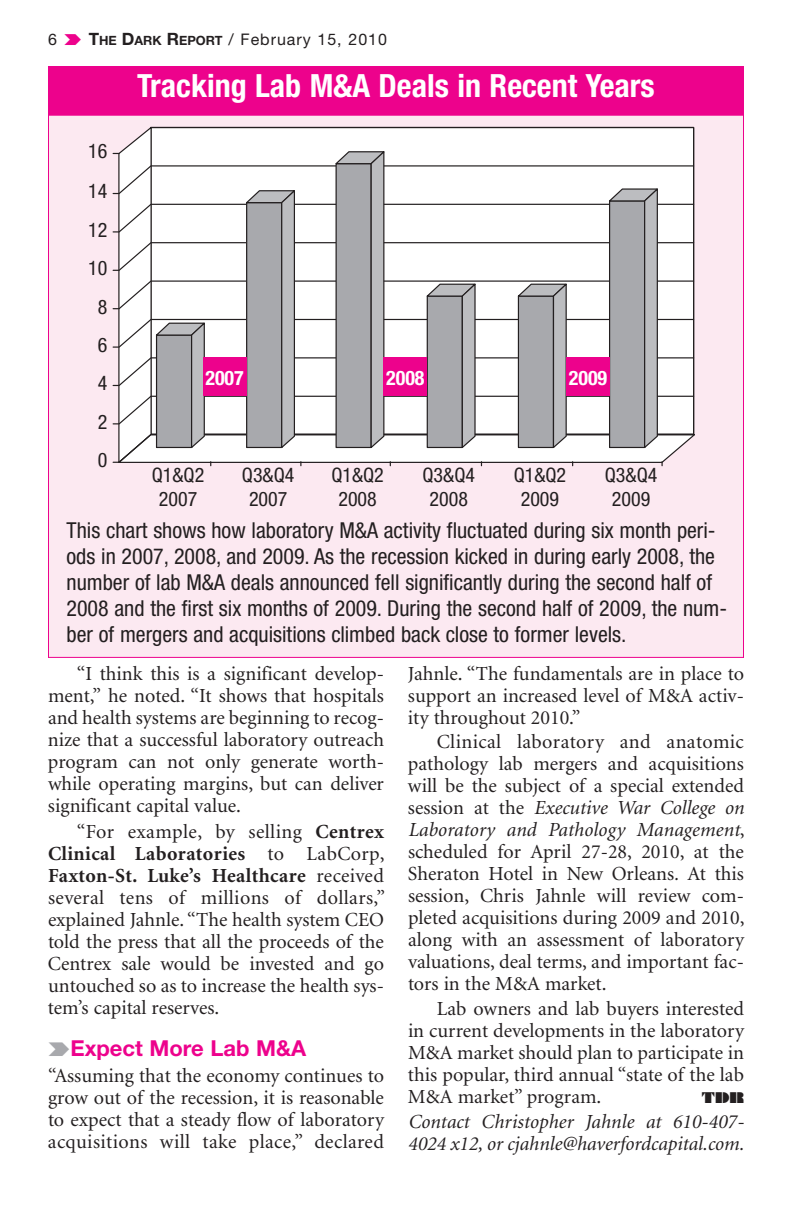
<style>
.page{position:relative;width:792px;height:1224px;background:#fff}
.page>*{position:absolute;margin:0;border:0;box-sizing:border-box;transform-origin:0 0}
.t1{font:700 condensed 32px "Helvetica Neue";color:#fff}
.t2{font:condensed 22px/26px "Helvetica Neue";color:#231f20}
.t3{font:700 22px "Helvetica Neue";color:#ed028c}
.t4{font:20px/22px "Minion";color:#231f20;text-align:justify}
.t5{font:italic 20px/22px "Minion";color:#231f20}
.t6{font:condensed 20px/38.6px "Helvetica Neue";color:#231f20;text-align:center}
.t7{font:700 condensed 20px "Helvetica Neue";color:#fff}
.t8{font:16px "Helvetica Neue";letter-spacing:.06em;color:#231f20}
.t9{font:14px "Braggadocio";color:#231f20}
.s1{font-weight:700;font-size:17px}
.s2{font-weight:700;font-size:12.8px}
.s3{font-weight:700}
.s4{font-style:italic}
</style>
<div class="page">
<div style="left:49px;top:67px;width:694px;height:590px;background:#fce9f1"></div>
<div style="left:49px;top:67px;width:694px;height:48px;background:#ed028c"></div>
<div style="left:48px;top:66px;width:696px;height:50px;border:1px solid #ed028c"></div>
<svg style="left:112px;top:127px;width:583px;height:339px;background:#d9d9da"></svg>
<div style="left:203px;top:358px;width:43px;height:38px;background:#ed028c"></div>
<div style="left:384px;top:358px;width:43px;height:38px;background:#ed028c"></div>
<div style="left:566px;top:358px;width:44px;height:38px;background:#ed028c"></div>
<p class="t8" style="left:48px;top:33px;width:10px">6</p>
<p class="t8" style="left:89px;top:33px;width:300px"><span class="s1">T</span><span class="s2">HE</span> <span class="s1">D</span><span class="s2">ARK</span> <span class="s1">R</span><span class="s2">EPORT</span> / February 15, 2010</p>
<p class="t6" style="left:88px;top:134px;width:21px">16<br>14<br>12<br>10<br>8<br>6<br>4<br>2<br>0</p>
<h1 class="t1" style="left:137px;top:74px;width:519px">Tracking Lab M&amp;A Deals in Recent Years</h1>
<p class="t7" style="left:205px;top:371px;width:40px">2007</p>
<p class="t7" style="left:386px;top:371px;width:40px">2008</p>
<p class="t7" style="left:569px;top:371px;width:40px">2009</p>
<p class="t6" style="left:152px;top:465px;width:54px;line-height:24px">Q1&amp;Q2<br>2007</p>
<p class="t6" style="left:423px;top:465px;width:54px;line-height:24px">Q3&amp;Q4<br>2008</p>
<p class="t6" style="left:514px;top:465px;width:54px;line-height:24px">Q1&amp;Q2<br>2009</p>
<p class="t6" style="left:605px;top:465px;width:54px;line-height:24px">Q3&amp;Q4<br>2009</p>
<p class="t6" style="left:242px;top:465px;width:54px;line-height:24px">Q3&amp;Q4<br>2007</p>
<p class="t6" style="left:331px;top:465px;width:54px;line-height:24px">Q1&amp;Q2<br>2008</p>
<p class="t2" style="left:67px;top:519px;width:662px">This chart shows how laboratory M&amp;A activity fluctuated during six month peri&shy;ods in 2007, 2008, and 2009. As the recession kicked in during early 2008, the number of lab M&amp;A deals announced fell significantly during the second half of 2008 and the first six months of 2009. During the second half of 2009, the num&shy;ber of mergers and acquisitions climbed back close to former levels.</p>
<p class="t4" style="left:48px;top:664px;width:338px;text-indent:29px">“I think this is a significant develop&shy;ment,” he noted. “It shows that hospitals and health systems are beginning to recog&shy;nize that a successful laboratory outreach program can not only generate worth&shy;while operating margins, but can deliver significant capital value.</p>
<p class="t4" style="left:48px;top:822px;width:339px;text-indent:29px">“For example, by selling <span class="s3">Centrex Clinical Laboratories</span> to LabCorp, <span class="s3">Faxton-St. Luke’s Healthcare</span> received several tens of millions of dollars,” explained Jahnle. “The health system CEO told the press that all the proceeds of the Centrex sale would be invested and go untouched so as to increase the health sys&shy;tem’s capital reserves.</p>
<p class="t3" style="left:70px;top:1041px;width:237px">Expect More Lab M&amp;A</p>
<p class="t4" style="left:48px;top:1067px;width:338px">“Assuming that the economy continues to grow out of the recession, it is reasonable to expect that a steady flow of laboratory acquisitions will take place,” declared</p>
<p class="t4" style="left:408px;top:664px;width:338px">Jahnle. “The fundamentals are in place to support an increased level of M&amp;A activ&shy;ity throughout 2010.”</p>
<p class="t4" style="left:408px;top:733px;width:338px;text-indent:29px">Clinical laboratory and anatomic pathology lab mergers and acquisitions will be the subject of a special extended session at the <span class="s4">Executive War College on Laboratory and Pathology Management</span>, scheduled for April 27-28, 2010, at the Sheraton Hotel in New Orleans<span class="s4">.</span> At this session, Chris Jahnle will review com&shy;pleted acquisitions during 2009 and 2010, along with an assessment of laboratory valuations, deal terms, and important fac&shy;tors in the M&amp;A market.</p>
<p class="t4" style="left:408px;top:1000px;width:338px;text-indent:29px">Lab owners and lab buyers interested in current developments in the laboratory M&amp;A market should plan to participate in this popular, third annual “state of the lab M&amp;A market” program.</p>
<p class="t9" style="left:701px;top:1093px;width:44px">TDR</p>
<p class="t5" style="left:408px;top:1112px;width:337px">Contact Christopher Jahnle at 610-407-<br>4024 x12, or cjahnle@haverfordcapital.com.</p>
</div>
